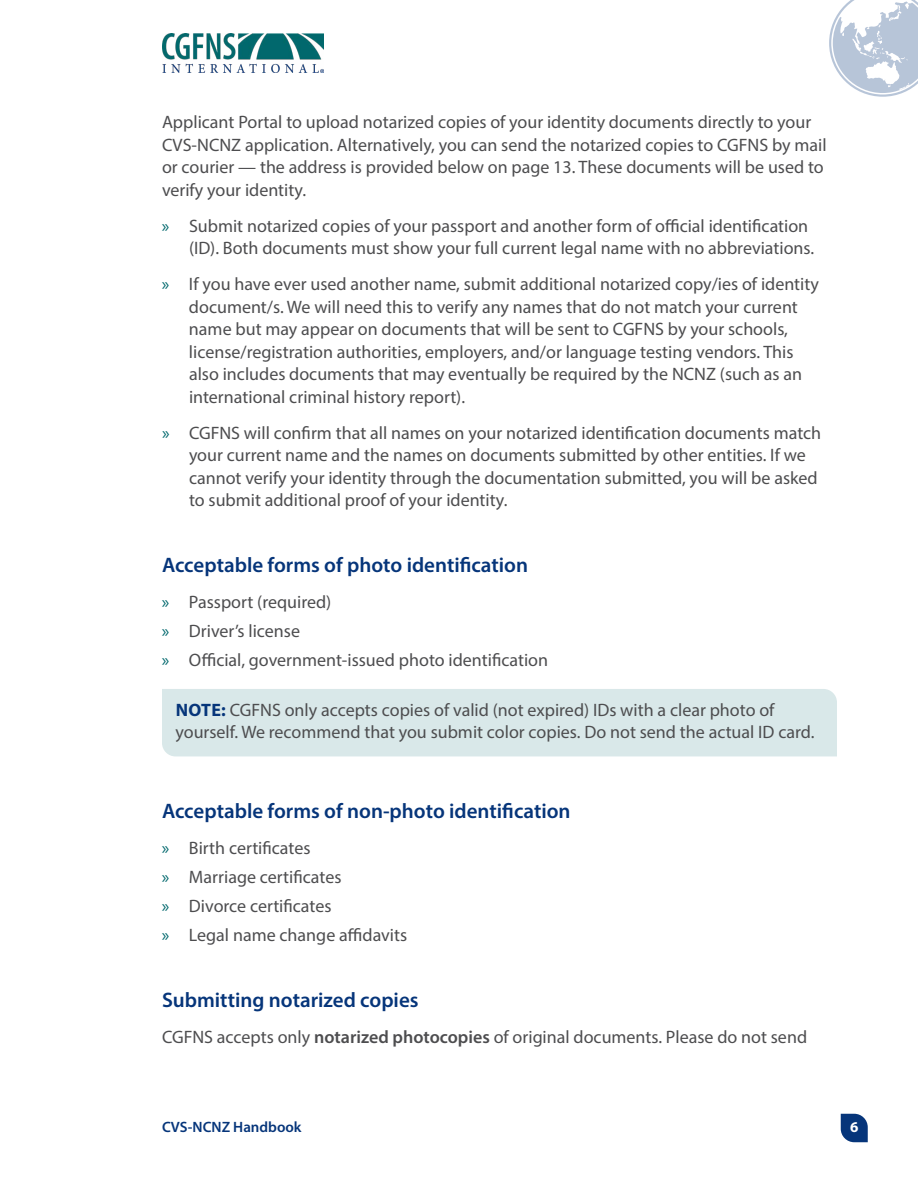
<style>
.page{position:relative;width:918px;height:1188px;background:#fff}
.page>*{position:absolute;margin:0;border:0;box-sizing:border-box;transform-origin:0 0}
.t1{font:600 21px "Myriad Pro";color:#06357a}
.t2{font:18px/22.5px "Myriad Pro";color:#4d4d4f}
.t3{font:600 15px "Myriad Pro";color:#06357a}
.t4{font:700 15px "Myriad Pro";color:#fff}
.s1{color:#00686d}
.s2{font-weight:700;color:#06357a}
.s3{font-weight:600}
</style>
<div class="page">
<svg style="left:841px;top:1114px;width:27px;height:28px"></svg>
<img style="left:162px;top:34px;width:162px;height:38px">
<svg style="left:829px;top:0;width:89px;height:97px"></svg>
<div style="left:162px;top:689px;width:675px;height:67px;background:#d9e8e9"></div>
<p class="t2" style="left:162px;top:111px;width:666px">Applicant Portal to upload notarized copies of your identity documents directly to your CVS-NCNZ application. Alternatively, you can send the notarized copies to CGFNS by mail or courier — the address is provided below on page 13. These documents will be used to verify your identity.</p>
<p class="t2" style="left:162px;top:214px;width:652px;text-align:right"><span class="s1">»</span> Submit notarized copies of your passport and another form of official identification (ID). Both documents must show your full current legal name with no abbreviations.</p>
<p class="t2" style="left:189px;top:273px;width:632px;text-indent:-27px"><span class="s1">»</span> If you have ever used another name, submit additional notarized copy/ies of identity document/s. We will need this to verify any names that do not match your current name but may appear on documents that will be sent to CGFNS by your schools, license/registration authorities, employers, and/or language testing vendors. This also includes documents that may eventually be required by the NCNZ (such as an international criminal history report).</p>
<p class="t2" style="left:189px;top:421px;width:634px;text-indent:-27px"><span class="s1">»</span> CGFNS will confirm that all names on your notarized identification documents match your current name and the names on documents submitted by other entities. If we cannot verify your identity through the documentation submitted, you will be asked to submit additional proof of your identity.</p>
<p class="t1" style="left:162px;top:552px;width:368px">Acceptable forms of photo identification</p>
<p class="t2" style="left:162px;top:587px;width:388px;line-height:29.2px"><span class="s1">»</span> Passport (required)<br><span class="s1">»</span> Driver’s license<br><span class="s1">»</span> Official, government-issued photo identification</p>
<p class="t2" style="left:175px;top:698px;width:639px"><span class="s2">NOTE:</span> CGFNS only accepts copies of valid (not expired) IDs with a clear photo of yourself. We recommend that you submit color copies. Do not send the actual ID card.</p>
<p class="t1" style="left:162px;top:797px;width:410px">Acceptable forms of non-photo identification</p>
<p class="t2" style="left:162px;top:833px;width:247px;line-height:29.2px"><span class="s1">»</span> Birth certificates<br><span class="s1">»</span> Marriage certificates<br><span class="s1">»</span> Divorce certificates<br><span class="s1">»</span> Legal name change affidavits</p>
<p class="t1" style="left:162px;top:987px;width:258px">Submitting notarized copies</p>
<p class="t2" style="left:162px;top:1026px;width:647px">CGFNS accepts only <span class="s3">notarized photocopies</span> of original documents. Please do not send</p>
<p class="t3" style="left:162px;top:1117px;width:141px">CVS-NCNZ Handbook</p>
<p class="t4" style="left:850px;top:1117px;width:10px">6</p>
</div>
